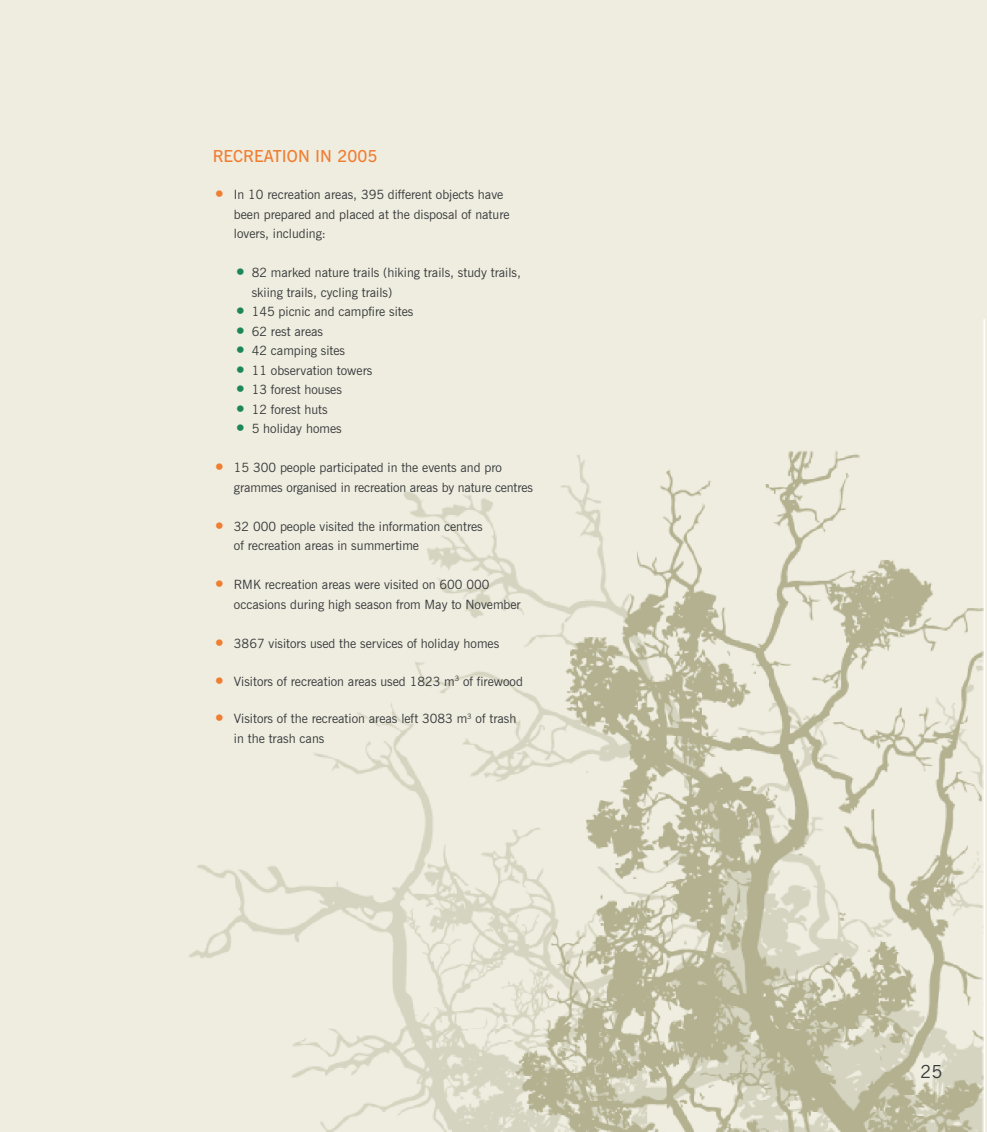
<style>
.page{position:relative;width:987px;height:1132px;background:#fff}
.page>*{position:absolute;margin:0;border:0;box-sizing:border-box;transform-origin:0 0}
.t1{font:18px "News Gothic BT";color:#37393b}
.t2{font:600 16.5px "News Gothic BT";color:#ef7e33}
.t3{font:12.75px/19.5px "News Gothic BT";color:#37393b}
.s1{font-size:22.5px;color:#ef7e33}
.s2{font-size:22.5px;color:#1d8759}
</style>
<div class="page">
<div style="left:0;top:0;width:986px;height:1131px;background:#efeddf"></div>
<img style="left:189px;top:451px;width:689px;height:578px">
<img style="left:878px;top:319px;width:106px;height:812px">
<img style="left:291px;top:1029px;width:588px;height:102px">
<p class="t2" style="left:213px;top:150px;width:166px">RECREATION IN 2005</p>
<p class="t3" style="left:234px;top:186px;width:277px;text-indent:-21px"><span class="s1">•</span> In 10 recreation areas, 395 different objects have been prepared and placed at the disposal of nature lovers, including:</p>
<p class="t3" style="left:252px;top:264px;width:271px;text-indent:-18px"><span class="s2">•</span> 82 marked nature trails (hiking trails, study trails, skiing trails, cycling trails)</p>
<p class="t3" style="left:234px;top:303px;width:181px"><span class="s2">•</span> 145 picnic and campfire sites</p>
<p class="t3" style="left:234px;top:323px;width:91px"><span class="s2">•</span> 62 rest areas</p>
<p class="t3" style="left:234px;top:342px;width:113px"><span class="s2">•</span> 42 camping sites</p>
<p class="t3" style="left:234px;top:362px;width:140px"><span class="s2">•</span> 11 observation towers</p>
<p class="t3" style="left:234px;top:381px;width:109px"><span class="s2">•</span> 13 forest houses</p>
<p class="t3" style="left:234px;top:401px;width:95px"><span class="s2">•</span> 12 forest huts</p>
<p class="t3" style="left:234px;top:420px;width:109px"><span class="s2">•</span> 5 holiday homes</p>
<p class="t3" style="left:234px;top:459px;width:300px;text-indent:-21px"><span class="s1">•</span> 15 300 people participated in the events and pro grammes organised in recreation areas by nature centres</p>
<p class="t3" style="left:234px;top:518px;width:250px;text-indent:-21px"><span class="s1">•</span> 32 000 people visited the information centres of recreation areas in summertime</p>
<p class="t3" style="left:234px;top:576px;width:288px;text-indent:-21px"><span class="s1">•</span> RMK recreation areas were visited on 600 000 occasions during high season from May to November</p>
<p class="t3" style="left:213px;top:635px;width:288px"><span class="s1">•</span> 3867 visitors used the services of holiday homes</p>
<p class="t3" style="left:213px;top:672px;width:312px"><span class="s1">•</span> Visitors of recreation areas used 1823 m<sup>3</sup> of firewood</p>
<p class="t3" style="left:234px;top:710px;width:284px;text-indent:-21px"><span class="s1">•</span> Visitors of the recreation areas left 3083 m<sup>3</sup> of trash in the trash cans</p>
<h1 class="t1" style="left:920px;top:1064px;width:23px">25</h1>
</div>
